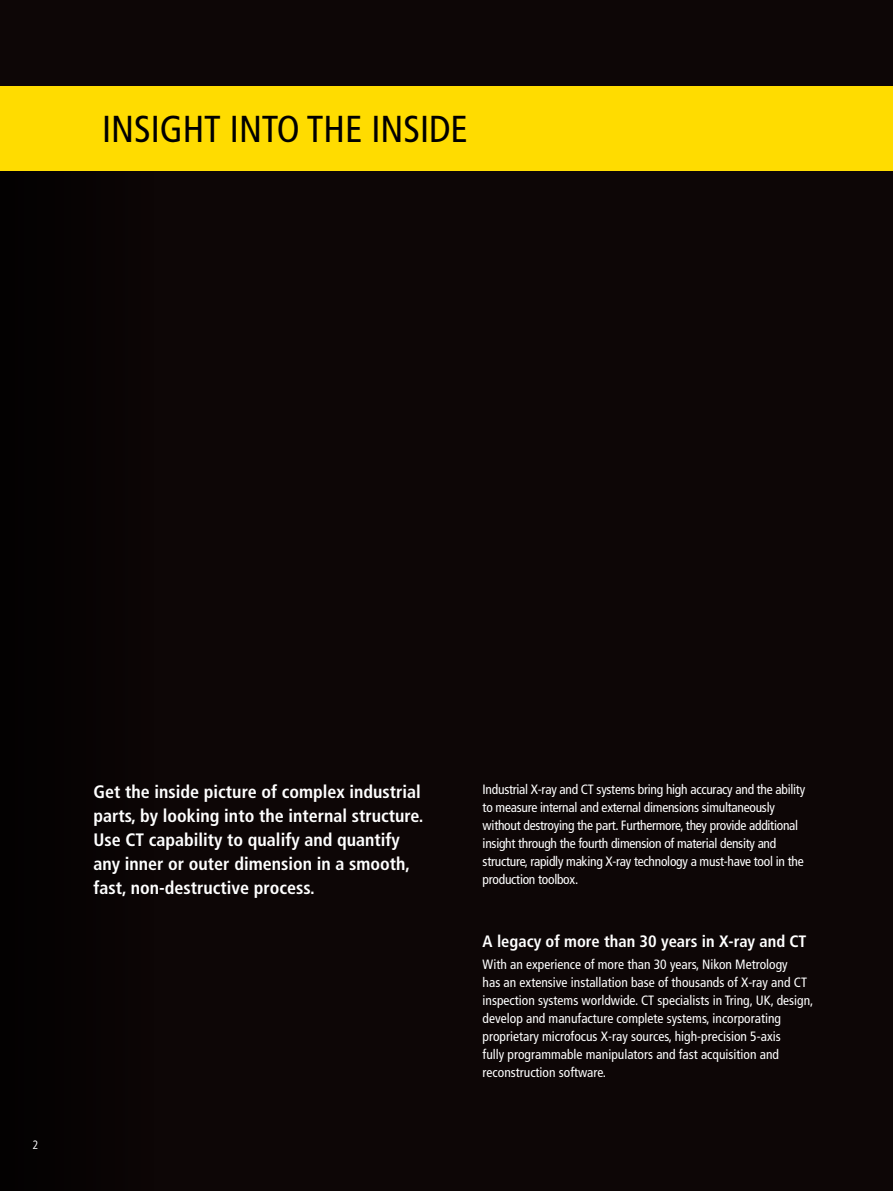
<style>
.page{position:relative;width:893px;height:1191px;background:#0d0606}
.page>*{position:absolute;margin:0;border:0;box-sizing:border-box;transform-origin:0 0}
.t1{font:condensed 37.5px "Frutiger LT Std";color:#000}
.t2{font:700 condensed 18px/24px "Frutiger LT Std";color:#fff}
.t3{font:700 condensed 16.5px "Frutiger LT Std";color:#fff}
.t4{font:condensed 13.5px/18px "Frutiger LT Std";color:#fff}
.t5{font:condensed 13.5px/18px "Frutiger LT Std";letter-spacing:-.02em;color:#fff}
.t6{font:300 condensed 12px "Frutiger LT Std";color:#fff}
</style>
<div class="page">
<div style="left:0;top:150px;width:154px;height:1041px;background:#070302"></div>
<div style="left:0;top:86px;width:893px;height:84px;background:#ffdc00"></div>
<h1 class="t1" style="left:102px;top:107px;width:367px">INSIGHT INTO THE INSIDE</h1>
<h2 class="t2" style="left:94px;top:779px;width:332px">Get the inside picture of complex industrial parts, by looking into the internal structure.<br>Use CT capability to qualify and quantify any inner or outer dimension in a smooth, fast, non-destructive process.</h2>
<p class="t6" style="left:33px;top:1138px;width:7px">2</p>
<p class="t5" style="left:483px;top:780px;width:324px">Industrial X-ray and CT systems bring high accuracy and the ability to measure internal and external dimensions simultaneously without destroying the part. Furthermore, they provide additional insight through the fourth dimension of material density and structure, rapidly making X-ray technology a must-have tool in the production toolbox.</p>
<p class="t3" style="left:483px;top:931px;width:325px">A legacy of more than 30 years in X-ray and CT</p>
<p class="t4" style="left:483px;top:955px;width:332px">With an experience of more than 30 years, Nikon Metrology<br>has an extensive installation base of thousands of X-ray and CT inspection systems worldwide. CT specialists in Tring, UK, design, develop and manufacture complete systems, incorporating proprietary microfocus X-ray sources, high-precision 5-axis<br>fully programmable manipulators and fast acquisition and reconstruction software.</p>
</div>
